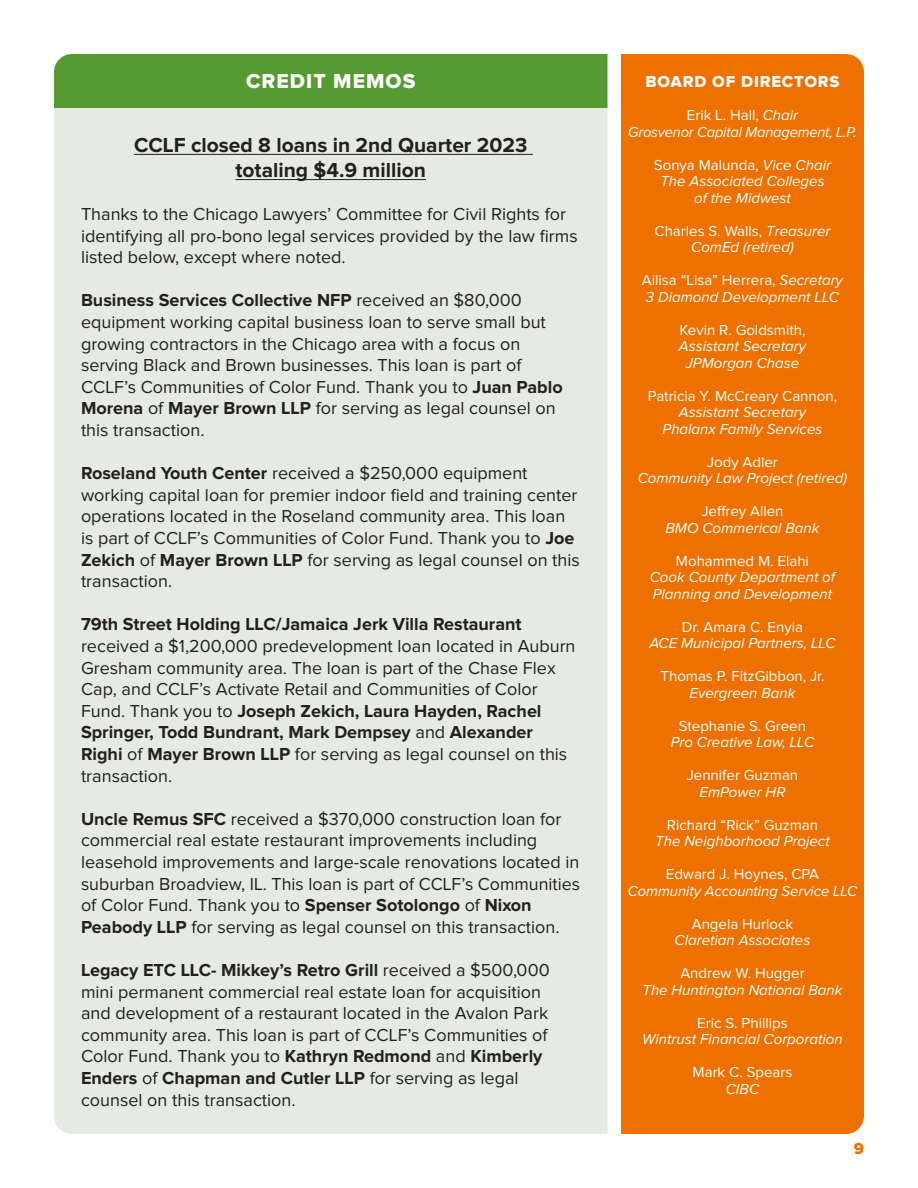
<style>
.page{position:relative;width:918px;height:1188px;background:#fff}
.page>*{position:absolute;margin:0;border:0;box-sizing:border-box;transform-origin:0 0}
.t1{font:700 21px "Proxima Nova";color:#231f20}
.t2{font:21px "Proxima Nova Extrabld";letter-spacing:.05em;color:#fff}
.t3{font:18px/21.6px "Proxima Nova";color:#231f20}
.t4{font:16.5px "Proxima Nova Extrabld";letter-spacing:.05em;color:#fff}
.t5{font:16.5px "Proxima Nova Extrabld";color:#ee7100}
.t6{font:italic 15px/16.5px "Proxima Nova";color:#fff}
.t7{font:15px "Proxima Nova";color:#fff}
.s1{font-weight:700}
.s2{font-style:italic}
</style>
<div class="page">
<div style="left:621px;top:54px;width:243px;height:1080px;background:#ee7100"></div>
<div style="left:54px;top:108px;width:554px;height:1026px;background:#e5ebe3"></div>
<hr style="left:134px;top:154px;width:399px;height:1px;background:#231f20">
<hr style="left:235px;top:179px;width:191px;height:1px;background:#231f20">
<div style="left:54px;top:54px;width:554px;height:54px;background:#569b32"></div>
<p class="t2" style="left:246px;top:72px;width:171px">CREDIT MEMOS</p>
<p class="t1" style="left:134px;top:135px;width:395px">CCLF closed 8 loans in 2nd Quarter 2023</p>
<p class="t1" style="left:235px;top:160px;width:192px">totaling $4.9 million</p>
<p class="t3" style="left:81px;top:204px;width:498px">Thanks to the Chicago Lawyers’ Committee for Civil Rights for identifying all pro-bono legal services provided by the law firms listed below, except where noted.</p>
<p class="t3" style="left:81px;top:290px;width:483px"><span class="s1">Business Services Collective NFP</span> received an $80,000 equipment working capital business loan to serve small but growing contractors in the Chicago area with a focus on serving Black and Brown businesses. This loan is part of CCLF’s Communities of Color Fund. Thank you to <span class="s1">Juan Pablo Morena</span> of <span class="s1">Mayer Brown LLP</span> for serving as legal counsel on this transaction.</p>
<p class="t3" style="left:81px;top:463px;width:500px"><span class="s1">Roseland Youth Center</span> received a $250,000 equipment working capital loan for premier indoor field and training center operations located in the Roseland community area. This loan is part of CCLF’s Communities of Color Fund. Thank you to <span class="s1">Joe Zekich</span> of <span class="s1">Mayer Brown LLP</span> for serving as legal counsel on this transaction.</p>
<p class="t3" style="left:81px;top:614px;width:496px"><span class="s1">79th Street Holding LLC/Jamaica Jerk Villa Restaurant </span>received a $1,200,000 predevelopment loan located in Auburn Gresham community area. The loan is part of the Chase Flex Cap, and CCLF’s Activate Retail and Communities of Color Fund. Thank you to <span class="s1">Joseph Zekich, Laura Hayden, Rachel Springer, Todd Bundrant, Mark Dempsey</span> and <span class="s1">Alexander Righi</span> of <span class="s1">Mayer Brown LLP</span> for serving as legal counsel on this transaction.</p>
<p class="t3" style="left:81px;top:809px;width:501px"><span class="s1">Uncle Remus SFC</span> received a $370,000 construction loan for commercial real estate restaurant improvements including leasehold improvements and large-scale renovations located in suburban Broadview, IL. This loan is part of CCLF’s Communities of Color Fund. Thank you to <span class="s1">Spenser Sotolongo</span> of <span class="s1">Nixon Peabody LLP</span> for serving as legal counsel on this transaction.</p>
<p class="t3" style="left:81px;top:960px;width:470px"><span class="s1">Legacy ETC LLC- Mikkey’s Retro Grill</span> received a $500,000 mini permanent commercial real estate loan for acquisition and development of a restaurant located in the Avalon Park community area. This loan is part of CCLF’s Communities of Color Fund. Thank you to <span class="s1">Kathryn Redmond</span> and <span class="s1">Kimberly Enders</span> of <span class="s1">Chapman and Cutler LLP</span> for serving as legal counsel on this transaction.</p>
<p class="t4" style="left:645px;top:74px;width:196px">BOARD OF DIRECTORS</p>
<p class="t7" style="left:687px;top:108px;width:113px">Erik L. Hall, <span class="s2">Chair</span></p>
<p class="t6" style="left:628px;top:124px;width:230px">Grosvenor Capital Management, L.P.</p>
<p class="t7" style="left:654px;top:158px;width:179px">Sonya Malunda, <span class="s2">Vice Chair</span></p>
<p class="t6" style="left:660px;top:174px;width:166px">The Associated Colleges</p>
<p class="t6" style="left:694px;top:190px;width:98px">of the Midwest</p>
<p class="t7" style="left:655px;top:224px;width:177px">Charles S. Walls, <span class="s2">Treasurer</span></p>
<p class="t6" style="left:691px;top:240px;width:104px">ComEd (retired)</p>
<p class="t7" style="left:642px;top:273px;width:203px">Ailisa “Lisa” Herrera, <span class="s2">Secretary</span></p>
<p class="t6" style="left:646px;top:289px;width:195px">3 Diamond Development LLC</p>
<p class="t7" style="left:679px;top:323px;width:128px">Kevin R. Goldsmith,</p>
<p class="t6" style="left:679px;top:339px;width:129px">Assistant Secretary</p>
<p class="t6" style="left:686px;top:355px;width:115px">JPMorgan Chase</p>
<p class="t7" style="left:648px;top:389px;width:191px">Patricia Y. McCreary Cannon,</p>
<p class="t6" style="left:679px;top:405px;width:129px">Assistant Secretary</p>
<p class="t6" style="left:663px;top:421px;width:161px">Phalanx Family Services</p>
<p class="t7" style="left:707px;top:455px;width:72px">Jody Adler</p>
<p class="t6" style="left:638px;top:471px;width:211px">Community Law Project (retired)</p>
<p class="t7" style="left:701px;top:504px;width:84px">Jeffrey Allen</p>
<p class="t6" style="left:665px;top:520px;width:156px">BMO Commerical Bank</p>
<p class="t7" style="left:676px;top:554px;width:135px">Mohammed M. Elahi</p>
<p class="t6" style="left:650px;top:570px;width:187px">Cook County Department of<br>Planning and Development</p>
<p class="t7" style="left:682px;top:620px;width:123px">Dr. Amara C. Enyia</p>
<p class="t6" style="left:649px;top:636px;width:188px">ACE Municipal Partners, LLC</p>
<p class="t7" style="left:661px;top:669px;width:165px">Thomas P. FitzGibbon, Jr.</p>
<p class="t6" style="left:690px;top:685px;width:107px">Evergreen Bank</p>
<p class="t7" style="left:679px;top:719px;width:129px">Stephanie S. Green</p>
<p class="t6" style="left:671px;top:735px;width:145px">Pro Creative Law, LLC</p>
<p class="t7" style="left:687px;top:768px;width:113px">Jennifer Guzman</p>
<p class="t6" style="left:700px;top:784px;width:87px">EmPower HR</p>
<p class="t7" style="left:667px;top:818px;width:153px">Richard “Rick” Guzman</p>
<p class="t6" style="left:655px;top:834px;width:176px">The Neighborhood Project</p>
<p class="t7" style="left:666px;top:867px;width:155px">Edward J. Hoynes, CPA</p>
<p class="t6" style="left:628px;top:883px;width:231px">Community Accounting Service LLC</p>
<p class="t7" style="left:692px;top:917px;width:103px">Angela Hurlock</p>
<p class="t6" style="left:675px;top:933px;width:137px">Claretian Associates</p>
<p class="t7" style="left:680px;top:966px;width:126px">Andrew W. Hugger</p>
<p class="t6" style="left:642px;top:982px;width:202px">The Huntington National Bank</p>
<p class="t7" style="left:697px;top:1016px;width:92px">Eric S. Phillips</p>
<p class="t6" style="left:642px;top:1032px;width:202px">Wintrust Financial Corporation</p>
<p class="t7" style="left:693px;top:1065px;width:101px">Mark C. Spears</p>
<p class="t6" style="left:726px;top:1081px;width:35px">CIBC</p>
<p class="t5" style="left:854px;top:1141px;width:12px">9</p>
</div>
